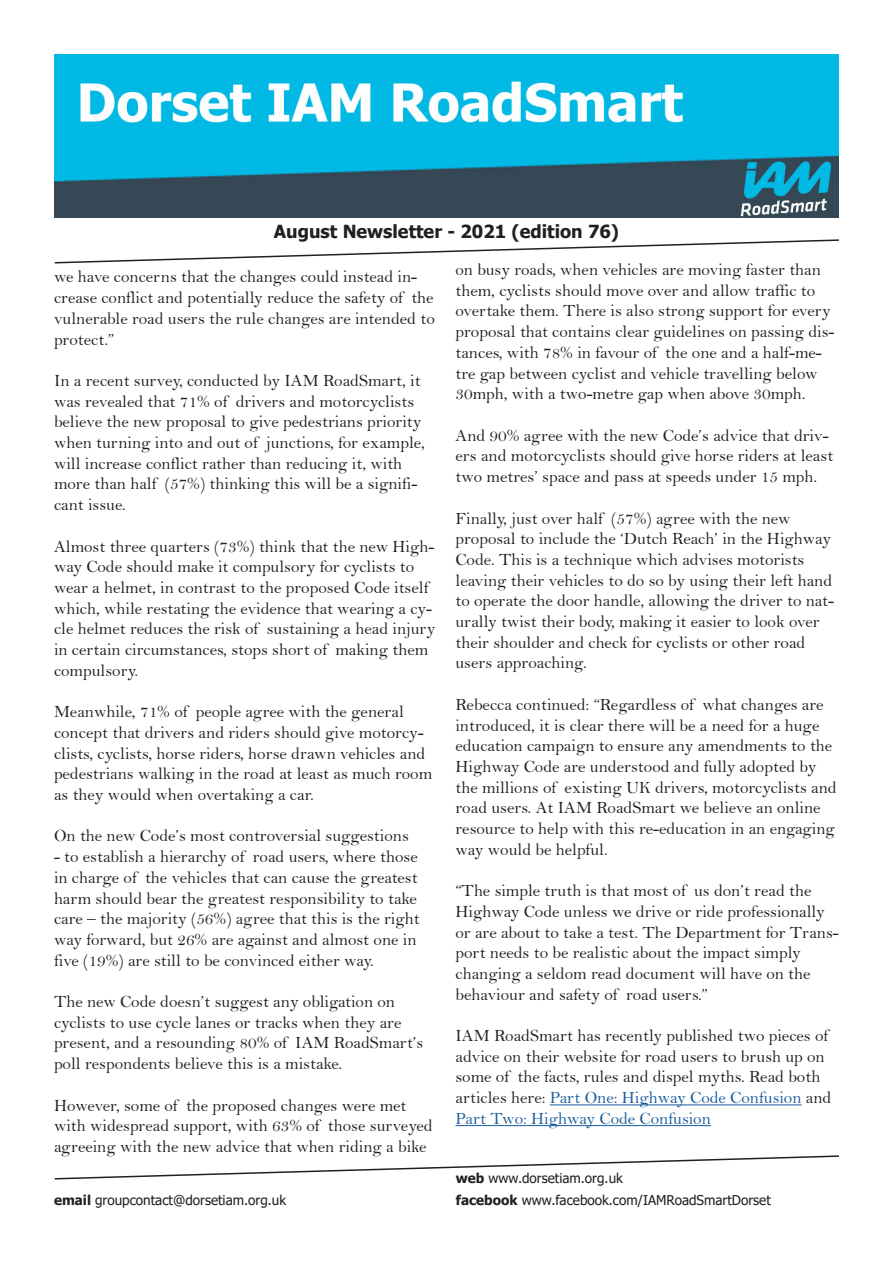
<style>
.page{position:relative;width:893px;height:1263px;background:#fff}
.page>*{position:absolute;margin:0;border:0;box-sizing:border-box;transform-origin:0 0}
.t1{font:700 18px "Tahoma";color:#231f20}
.t2{font:17.25px/20.7px "Bell";color:#231f20}
.t3{font:13.5px "Tahoma";color:#231f20}
.s1{color:#175d9e}
.s2{font-weight:700}
</style>
<div class="page">
<img style="left:54px;top:54px;width:785px;height:164px">
<svg style="left:54px;top:239px;width:785px;height:25px"></svg>
<svg style="left:54px;top:1155px;width:785px;height:25px"></svg>
<hr style="left:550px;top:1104px;width:252px;height:1px;background:#175d9e">
<hr style="left:455px;top:1125px;width:256px;height:1px;background:#175d9e">
<p class="t1" style="left:274px;top:219px;width:347px">August Newsletter - 2021 (edition 76)</p>
<p class="t2" style="left:54px;top:266px;width:382px">we have concerns that the changes could instead in&shy;crease conflict and potentially reduce the safety of the vulnerable road users the rule changes are intended to protect.”</p>
<p class="t2" style="left:54px;top:370px;width:372px">In a recent survey, conducted by IAM RoadSmart, it was revealed that 71% of drivers and motorcyclists believe the new proposal to give pedestrians priority when turning into and out of junctions, for example, will increase conflict rather than reducing it, with more than half (57%) thinking this will be a signifi&shy;cant issue.</p>
<p class="t2" style="left:54px;top:536px;width:383px">Almost three quarters (73%) think that the new High&shy;way Code should make it compulsory for cyclists to wear a helmet, in contrast to the proposed Code itself which, while restating the evidence that wearing a cy&shy;cle helmet reduces the risk of sustaining a head injury in certain circumstances, stops short of making them compulsory.</p>
<p class="t2" style="left:54px;top:701px;width:380px">Meanwhile, 71% of people agree with the general concept that drivers and riders should give motorcy&shy;clists, cyclists, horse riders, horse drawn vehicles and pedestrians walking in the road at least as much room as they would when overtaking a car.</p>
<p class="t2" style="left:54px;top:825px;width:356px">On the new Code’s most controversial suggestions</p>
<p class="t2" style="left:54px;top:846px;width:367px">- to establish a hierarchy of road users, where those in charge of the vehicles that can cause the greatest harm should bear the greatest responsibility to take care – the majority (56%) agree that this is the right way forward, but 26% are against and almost one in five (19%) are still to be convinced either way.</p>
<p class="t2" style="left:54px;top:991px;width:371px">The new Code doesn’t suggest any obligation on cyclists to use cycle lanes or tracks when they are present, and a resounding 80% of IAM RoadSmart’s poll respondents believe this is a mistake.</p>
<p class="t2" style="left:54px;top:1094px;width:380px">However, some of the proposed changes were met with widespread support, with 63% of those surveyed agreeing with the new advice that when riding a bike</p>
<p class="t2" style="left:455px;top:259px;width:380px">on busy roads, when vehicles are moving faster than them, cyclists should move over and allow traffic to overtake them. There is also strong support for every proposal that contains clear guidelines on passing dis&shy;tances, with 78% in favour of the one and a half-me&shy;tre gap between cyclist and vehicle travelling below 30mph, with a two-metre gap when above 30mph.</p>
<p class="t2" style="left:455px;top:425px;width:379px">And 90% agree with the new Code’s advice that driv&shy;ers and motorcyclists should give horse riders at least two metres’ space and pass at speeds under 15 mph.</p>
<p class="t2" style="left:455px;top:508px;width:380px">Finally, just over half (57%) agree with the new proposal to include the ‘Dutch Reach’ in the Highway Code. This is a technique which advises motorists leaving their vehicles to do so by using their left hand to operate the door handle, allowing the driver to nat&shy;urally twist their body, making it easier to look over their shoulder and check for cyclists or other road users approaching.</p>
<p class="t2" style="left:455px;top:694px;width:383px">Rebecca continued: “Regardless of what changes are introduced, it is clear there will be a need for a huge education campaign to ensure any amendments to the Highway Code are understood and fully adopted by the millions of existing UK drivers, motorcyclists and road users. At IAM RoadSmart we believe an online resource to help with this re-education in an engaging way would be helpful.</p>
<p class="t2" style="left:455px;top:880px;width:385px">“The simple truth is that most of us don’t read the Highway Code unless we drive or ride professionally or are about to take a test. The Department for Trans&shy;port needs to be realistic about the impact simply changing a seldom read document will have on the behaviour and safety of road users.”</p>
<p class="t2" style="left:455px;top:1025px;width:377px">IAM RoadSmart has recently published two pieces of advice on their website for road users to brush up on some of the facts, rules and dispel myths. Read both articles here: <span class="s1">Part One: Highway Code Confusion</span> and <span class="s1">Part Two: Highway Code Confusion</span></p>
<p class="t3" style="left:456px;top:1169px;width:169px"><span class="s2">web</span> www.dorsetiam.org.uk</p>
<p class="t3" style="left:54px;top:1191px;width:234px"><span class="s2">email</span> groupcontact@dorsetiam.org.uk</p>
<p class="t3" style="left:456px;top:1191px;width:317px"><span class="s2">facebook</span> www.facebook.com/IAMRoadSmartDorset</p>
</div>
